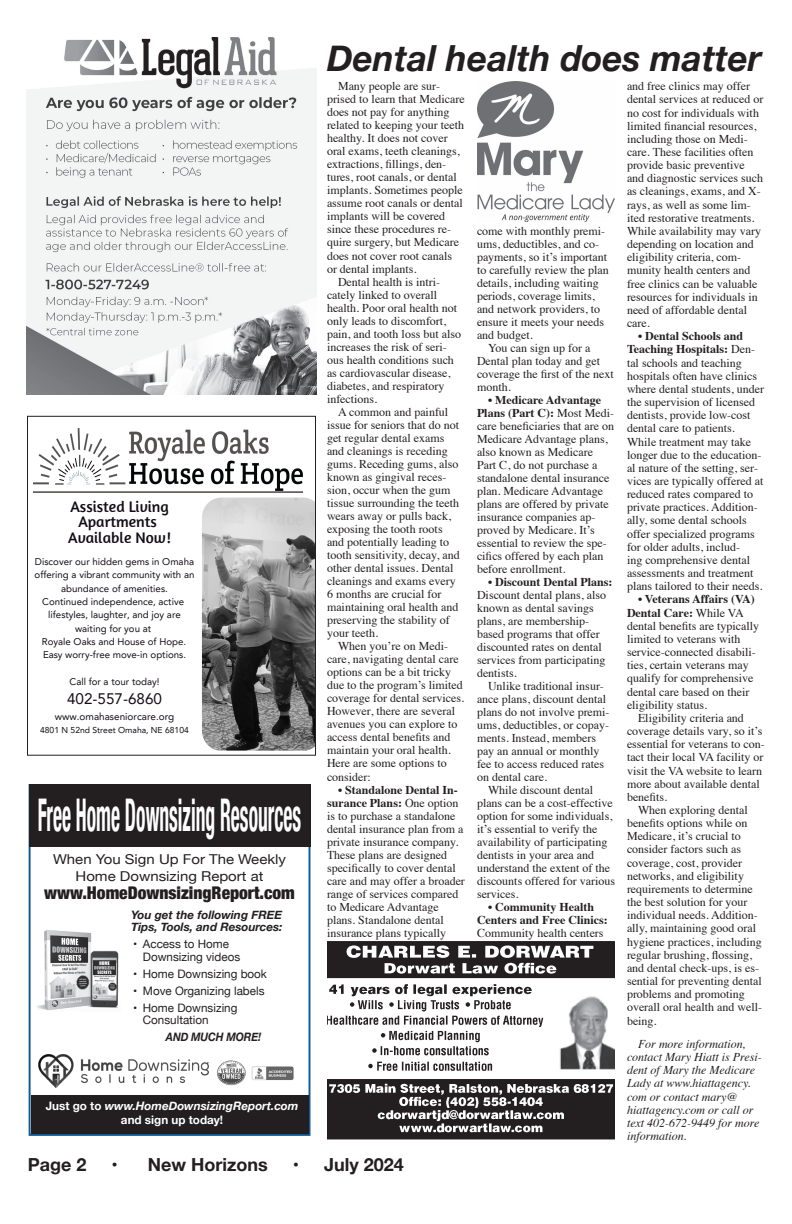
<style>
.page{position:relative;width:792px;height:1224px;background:#fff}
.page>*{position:absolute;margin:0;border:0;box-sizing:border-box;transform-origin:0 0}
.t1{font:700 condensed 45.1px "Helvetica Neue";color:#fff;scale:.43 1}
.t2{font:italic 700 36px "Helvetica Neue";color:#231f20}
.t3{font:700 18px "Helvetica Neue";color:#231f20}
.t4{font:900 condensed 17.5px "Helvetica Neue";color:#231f20}
.t5{font:15.7px/15.4px "Amaranth";color:#110c16;text-align:center}
.t6{font:15.2px "Avenir LT Pro";color:#110c16}
.t7{font:13.6px/16.3px "Helvetica Neue";color:#231f20;text-align:center;scale:1.1 1}
.t8{font:12px/13px "Times";color:#231f20}
.t9{font:italic 12px/13.2px "Times";color:#231f20}
.t10{font:700 12px/13px "Times";color:#231f20;text-align:center}
.t11{font:11.7px/12.6px "Helvetica Neue";color:#231f20}
.t12{font:italic 700 11.7px/14px "Helvetica Neue";color:#fff;text-align:center}
.t13{font:italic 700 11.7px/12.6px "Helvetica Neue";color:#231f20}
.t14{font:italic 700 11.7px "Helvetica Neue";color:#231f20;scale:.9 1}
.t15{font:10px "Avenir LT Pro";color:#110c16}
.t16{font:9.7px/13.4px "Avenir LT Pro";color:#110c16;text-align:center}
.t17{font:8.6px "Avenir LT Pro";color:#110c16}
.s1{font-style:normal}
.s2{font-weight:700}
.s3{font-weight:400}
</style>
<div class="page">
<img style="left:27px;top:37px;width:290px;height:358px">
<div style="left:29px;top:784px;width:281px;height:352px;border:2px solid #0f5890"></div>
<div style="left:29px;top:785px;width:281px;height:62px;background:#231f20"></div>
<div style="left:31px;top:1095px;width:278px;height:39px;background:#231f20"></div>
<img style="left:38px;top:1054px;width:256px;height:34px">
<img style="left:37px;top:930px;width:82px;height:81px">
<img style="left:477px;top:82px;width:138px;height:140px">
<img style="left:327px;top:941px;width:288px;height:198px">
<img style="left:202px;top:498px;width:112px;height:253px">
<img style="left:34px;top:428px;width:268px;height:65px">
<div style="left:27px;top:416px;width:289px;height:340px;border:1px solid #231f20"></div>
<p class="t5" style="left:68px;top:499px;width:104px">Assisted Living<br>Apartments<br>Available Now!</p>
<p class="t16" style="left:35px;top:555px;width:161px">Discover our hidden gems in Omaha offering a vibrant community with an abundance of amenities.<br>Continued independence, active lifestyles, laughter, and joy are waiting for you at<br>Royale Oaks and House of Hope.<br>Easy worry-free move-in options.</p>
<p class="t16" style="left:70px;top:675px;width:92px">Call for a tour today!</p>
<p class="t6" style="left:67px;top:689px;width:96px">402-557-6860</p>
<p class="t15" style="left:55px;top:711px;width:121px">www.omahaseniorcare.org</p>
<p class="t17" style="left:40px;top:724px;width:150px">4801 N 52nd Street Omaha, NE 68104</p>
<p class="t1" style="left:38px;top:778px;width:614px">Free Home Downsizing Resources</p>
<p class="t7" style="left:53px;top:852px;width:213px">When You Sign Up For The Weekly<br>Home Downsizing Report at</p>
<p class="t4" style="left:44px;top:879px;width:252px">www.HomeDownsizingReport.com</p>
<p class="t13" style="left:131px;top:908px;width:153px">You get the following FREE<br>Tips, Tools, and Resources:</p>
<p class="t11" style="left:143px;top:938px;width:99px;text-indent:-10px">• Access to Home<br>Downsizing videos</p>
<p class="t11" style="left:133px;top:968px;width:135px">• Home Downsizing book</p>
<p class="t11" style="left:133px;top:985px;width:133px">• Move Organizing labels</p>
<p class="t11" style="left:143px;top:1002px;width:96px;text-indent:-10px">• Home Downsizing<br>Consultation</p>
<p class="t14" style="left:166px;top:1028px;width:108px">AND MUCH MORE!</p>
<p class="t12" style="left:46px;top:1099px;width:254px"><span class="s1">Just go to</span> www.HomeDownsizingReport.com <span class="s1">and sign up today!</span></p>
<p class="t2" style="left:327px;top:30px;width:436px">Dental health does matter</p>
<p class="t8" style="left:327px;top:79px;width:139px;text-indent:11px">Many people are sur&shy;prised to learn that Medicare does not pay for anything related to keeping your teeth healthy. It does not cover oral exams, teeth cleanings, extractions, fillings, den&shy;tures, root canals, or dental implants. Sometimes people assume root canals or dental implants will be covered since these procedures re&shy;quire surgery, but Medicare does not cover root canals or dental implants.</p>
<p class="t8" style="left:327px;top:274px;width:136px;text-indent:11px">Dental health is intri&shy;cately linked to overall health. Poor oral health not only leads to discomfort, pain, and tooth loss but also increases the risk of seri&shy;ous health conditions such as cardiovascular disease, diabetes, and respiratory infections.</p>
<p class="t8" style="left:327px;top:404px;width:134px;text-indent:11px">A common and painful issue for seniors that do not get regular dental exams and cleanings is receding gums. Receding gums, also known as gingival reces&shy;sion, occur when the gum tissue surrounding the teeth wears away or pulls back, exposing the tooth roots and potentially leading to tooth sensitivity, decay, and other dental issues. Dental cleanings and exams every<br>6 months are crucial for maintaining oral health and preserving the stability of your teeth.</p>
<p class="t8" style="left:327px;top:639px;width:139px;text-indent:11px">When you’re on Medi&shy;care, navigating dental care options can be a bit tricky due to the program’s limited coverage for dental services.<br>However, there are several avenues you can explore to access dental benefits and maintain your oral health.<br>Here are some options to consider:</p>
<p class="t8" style="left:327px;top:782px;width:139px;text-indent:11px"><span class="s2">• Standalone Dental In&shy;surance Plans:</span> One option is to purchase a standalone dental insurance plan from a private insurance company.<br>These plans are designed specifically to cover dental care and may offer a broader range of services compared to Medicare Advantage plans. Standalone dental insurance plans typically</p>
<p class="t8" style="left:477px;top:223px;width:133px">come with monthly premi&shy;ums, deductibles, and co&shy;payments, so it’s important to carefully review the plan details, including waiting periods, coverage limits, and network providers, to ensure it meets your needs and budget.</p>
<p class="t8" style="left:477px;top:340px;width:138px;text-indent:11px">You can sign up for a<br>Dental plan today and get coverage the first of the next month.</p>
<p class="t8" style="left:477px;top:392px;width:139px;text-indent:11px"><span class="s2">• Medicare Advantage<br>Plans (Part C):</span> Most Medi&shy;care beneficiaries that are on<br>Medicare Advantage plans, also known as Medicare<br>Part C, do not purchase a standalone dental insurance plan. Medicare Advantage plans are offered by private insurance companies ap&shy;proved by Medicare. It’s essential to review the spe&shy;cifics offered by each plan before enrollment.</p>
<p class="t8" style="left:477px;top:574px;width:137px;text-indent:11px"><span class="s2">• Discount Dental Plans:<br></span>Discount dental plans, also known as dental savings plans, are membership&shy;based programs that offer discounted rates on dental services from participating dentists.</p>
<p class="t8" style="left:477px;top:678px;width:134px;text-indent:11px">Unlike traditional insur&shy;ance plans, discount dental plans do not involve premi&shy;ums, deductibles, or copay&shy;ments. Instead, members pay an annual or monthly fee to access reduced rates on dental care.</p>
<p class="t8" style="left:477px;top:782px;width:140px;text-indent:11px">While discount dental plans can be a cost-effective option for some individuals, it’s essential to verify the availability of participating dentists in your area and understand the extent of the discounts offered for various services.</p>
<p class="t10" style="left:477px;top:899px;width:132px">• Community Health<br>Centers and Free Clinics:<br><span class="s3">Community health centers</span></p>
<p class="t8" style="left:627px;top:79px;width:138px">and free clinics may offer dental services at reduced or no cost for individuals with limited financial resources, including those on Medi&shy;care. These facilities often provide basic preventive and diagnostic services such as cleanings, exams, and X&shy;rays, as well as some lim&shy;ited restorative treatments.<br>While availability may vary depending on location and eligibility criteria, com&shy;munity health centers and free clinics can be valuable resources for individuals in need of affordable dental care.</p>
<p class="t8" style="left:627px;top:329px;width:139px;text-indent:11px"><span class="s2">• Dental Schools and<br>Teaching Hospitals:</span> Den&shy;tal schools and teaching hospitals often have clinics where dental students, under the supervision of licensed dentists, provide low-cost dental care to patients.<br>While treatment may take longer due to the education&shy;al nature of the setting, ser&shy;vices are typically offered at reduced rates compared to private practices. Addition&shy;ally, some dental schools offer specialized programs for older adults, includ-<br>ing comprehensive dental assessments and treatment plans tailored to their needs.</p>
<p class="t8" style="left:627px;top:592px;width:134px;text-indent:11px"><span class="s2">• Veterans Affairs (VA)<br>Dental Care:</span> While VA dental benefits are typically limited to veterans with service-connected disabili&shy;ties, certain veterans may qualify for comprehensive dental care based on their eligibility status.</p>
<p class="t8" style="left:627px;top:710px;width:139px;text-indent:11px">Eligibility criteria and coverage details vary, so it’s essential for veterans to con&shy;tact their local VA facility or visit the VA website to learn more about available dental benefits.</p>
<p class="t8" style="left:627px;top:802px;width:137px;text-indent:11px">When exploring dental benefits options while on<br>Medicare, it’s crucial to consider factors such as coverage, cost, provider networks, and eligibility requirements to determine the best solution for your individual needs. Addition&shy;ally, maintaining good oral hygiene practices, including regular brushing, flossing, and dental check-ups, is es&shy;sential for preventing dental problems and promoting overall oral health and well&shy;being.</p>
<p class="t9" style="left:627px;top:1038px;width:136px;text-indent:11px">For more information, contact Mary Hiatt is Presi&shy;dent of Mary the Medicare<br>Lady at www.hiattagency. com or contact mary@ hiattagency.com or call or text 402-672-9449 for more information.</p>
<p class="t3" style="left:28px;top:1150px;width:60px">Page 2</p>
<p class="t3" style="left:112px;top:1150px;width:158px">• New Horizons</p>
<p class="t3" style="left:293px;top:1150px;width:113px">• July 2024</p>
</div>
